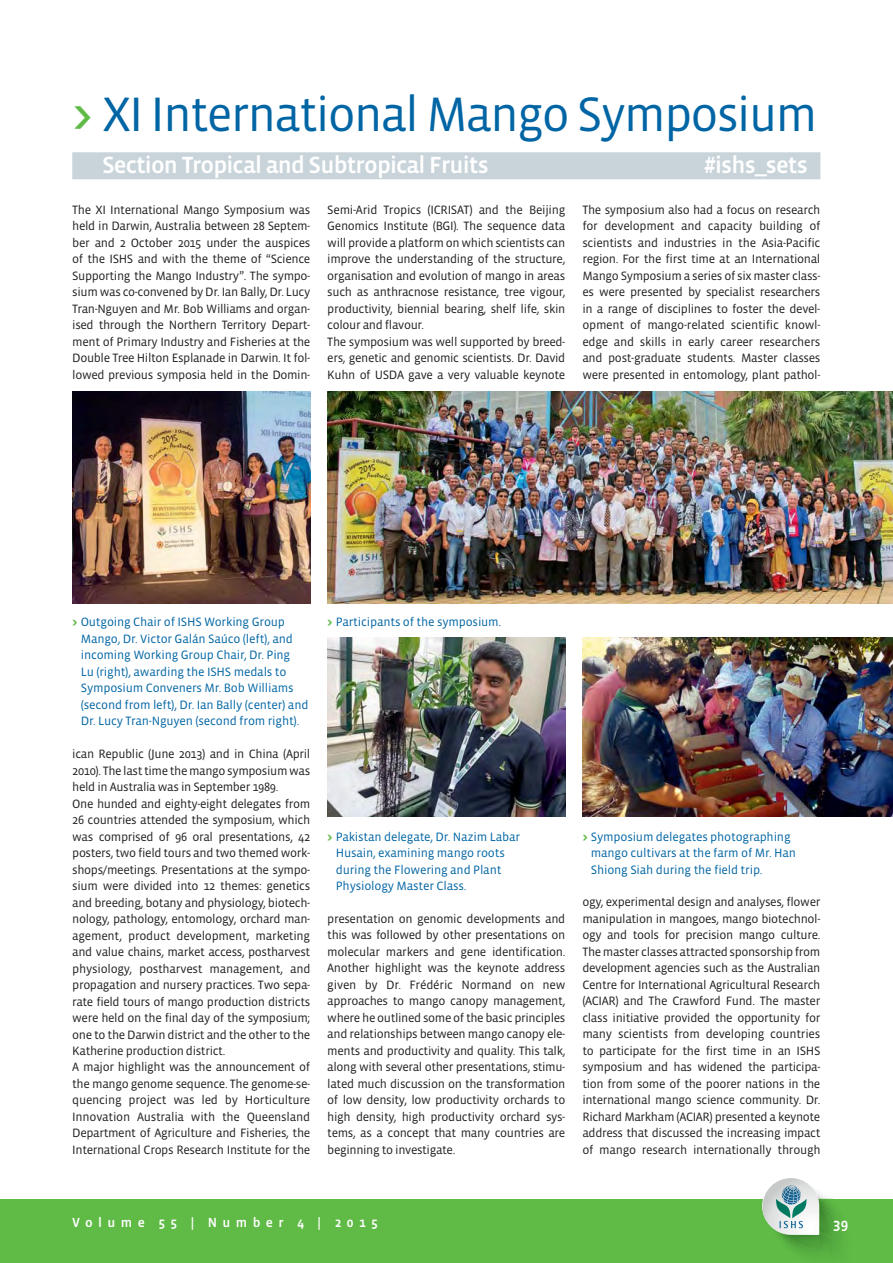
<style>
.page{position:relative;width:893px;height:1263px;background:#fff}
.page>*{position:absolute;margin:0;border:0;box-sizing:border-box;transform-origin:0 0}
.t1{font:49.5px "Vista Sans OT";letter-spacing:-.04em;color:#0065a4}
.t2{font:500 24px "Vista Sans OT";letter-spacing:-.035em;color:#fff}
.t3{font:500 15px "Vista Sans OT";color:#fff}
.t4{font:500 13.5px "Vista Sans OT";letter-spacing:.4em;color:#fff}
.t5{font:12.3px/16.5px "Vista Sans OT";letter-spacing:-.03em;color:#231f20;text-align:justify}
.t6{font:12.3px/16.5px "Vista Sans OT";letter-spacing:-.015em;color:#0065a4}
.s1{font-weight:500;color:#5fbb46}
.s2{font-weight:900;color:#5fbb46}
</style>
<div class="page">
<div style="left:0;top:1199px;width:893px;height:64px;background:#5fbb46"></div>
<svg style="left:762px;top:1178px;width:79px;height:78px"></svg>
<div style="left:72px;top:152px;width:748px;height:27px;background:#c9d4da"></div>
<img style="left:327px;top:391px;width:566px;height:213px">
<img style="left:72px;top:391px;width:238px;height:213px">
<img style="left:327px;top:638px;width:238px;height:178px">
<img style="left:582px;top:638px;width:311px;height:178px">
<h1 class="t1" style="left:72px;top:95px;width:747px"><span class="s1">&gt;</span> XI International Mango Symposium</h1>
<h2 class="t2" style="left:102px;top:155px;width:388px">Section Tropical and Subtropical Fruits</h2>
<h2 class="t2" style="left:704px;top:155px;width:105px">#ishs_sets</h2>
<p class="t5" style="left:72px;top:202px;width:240px">The XI International Mango Symposium was held in Darwin, Australia between 28 Septem&shy;ber and 2 October 2015 under the auspices of the ISHS and with the theme of “Science Supporting the Mango Industry”. The sympo&shy;sium was co-convened by Dr. Ian Bally, Dr. Lucy Tran-Nguyen and Mr. Bob Williams and organ&shy;ised through the Northern Territory Depart&shy;ment of Primary Industry and Fisheries at the Double Tree Hilton Esplanade in Darwin. It fol&shy;lowed previous symposia held in the Domin-</p>
<p class="t5" style="left:582px;top:202px;width:240px">The symposium also had a focus on research for development and capacity building of scientists and industries in the Asia-Pacific region. For the first time at an International Mango Symposium a series of six master class&shy;es were presented by specialist researchers in a range of disciplines to foster the devel&shy;opment of mango-related scientific knowl&shy;edge and skills in early career researchers and post-graduate students. Master classes were presented in entomology, plant pathol-</p>
<p class="t5" style="left:327px;top:202px;width:240px;text-align:left">Semi-Arid Tropics (ICRISAT) and the Beijing Genomics Institute (BGI). The sequence data will provide a platform on which scientists can improve the understanding of the structure, organisation and evolution of mango in areas such as anthracnose resistance, tree vigour, productivity, biennial bearing, shelf life, skin colour and flavour.<br>The symposium was well supported by breed&shy;ers, genetic and genomic scientists. Dr. David Kuhn of USDA gave a very valuable keynote</p>
<p class="t6" style="left:81px;top:615px;width:229px;text-indent:-8px"><span class="s2">&gt;</span> Outgoing Chair of ISHS Working Group Mango, Dr. Victor Galán Saúco (left), and incoming Working Group Chair, Dr. Ping<br>Lu (right), awarding the ISHS medals to Symposium Conveners Mr. Bob Williams (second from left), Dr. Ian Bally (center) and Dr. Lucy Tran-Nguyen (second from right).</p>
<p class="t6" style="left:327px;top:614px;width:175px"><span class="s2">&gt;</span> Participants of the symposium.</p>
<p class="t5" style="left:72px;top:746px;width:240px;text-align:left">ican Republic (June 2013) and in China (April 2010). The last time the mango symposium was held in Australia was in September 1989.<br>One hunded and eighty-eight delegates from 26 countries attended the symposium, which was comprised of 96 oral presentations, 42 posters, two field tours and two themed work&shy;shops/meetings. Presentations at the sympo&shy;sium were divided into 12 themes: genetics and breeding, botany and physiology, biotech&shy;nology, pathology, entomology, orchard man&shy;agement, product development, marketing and value chains, market access, postharvest physiology, postharvest management, and propagation and nursery practices. Two sepa&shy;rate field tours of mango production districts were held on the final day of the symposium; one to the Darwin district and the other to the Katherine production district.<br>A major highlight was the announcement of the mango genome sequence. The genome-se&shy;quencing project was led by Horticulture Innovation Australia with the Queensland Department of Agriculture and Fisheries, the International Crops Research Institute for the</p>
<p class="t6" style="left:336px;top:829px;width:186px;text-indent:-8px"><span class="s2">&gt;</span> Pakistan delegate, Dr. Nazim Labar<br>Husain, examining mango roots during the Flowering and Plant<br>Physiology Master Class.</p>
<p class="t6" style="left:591px;top:829px;width:207px;text-indent:-8px"><span class="s2">&gt;</span> Symposium delegates photographing mango cultivars at the farm of Mr. Han<br>Shiong Siah during the field trip.</p>
<p class="t5" style="left:327px;top:911px;width:240px">presentation on genomic developments and this was followed by other presentations on molecular markers and gene identification.<br>Another highlight was the keynote address given by Dr. Frédéric Normand on new approaches to mango canopy management, where he outlined some of the basic principles and relationships between mango canopy ele&shy;ments and productivity and quality. This talk, along with several other presentations, stimu&shy;lated much discussion on the transformation of low density, low productivity orchards to high density, high productivity orchard sys&shy;tems, as a concept that many countries are beginning to investigate.</p>
<p class="t5" style="left:582px;top:895px;width:240px">ogy, experimental design and analyses, flower manipulation in mangoes, mango biotechnol&shy;ogy and tools for precision mango culture.<br>The master classes attracted sponsorship from development agencies such as the Australian Centre for International Agricultural Research (ACIAR) and The Crawford Fund. The master class initiative provided the opportunity for many scientists from developing countries to participate for the first time in an ISHS symposium and has widened the participa&shy;tion from some of the poorer nations in the international mango science community. Dr.<br>Richard Markham (ACIAR) presented a keynote address that discussed the increasing impact of mango research internationally through</p>
<p class="t4" style="left:72px;top:1217px;width:307px">Volume 55 | Number 4 | 2015</p>
<p class="t3" style="left:833px;top:1217px;width:16px">39</p>
</div>
